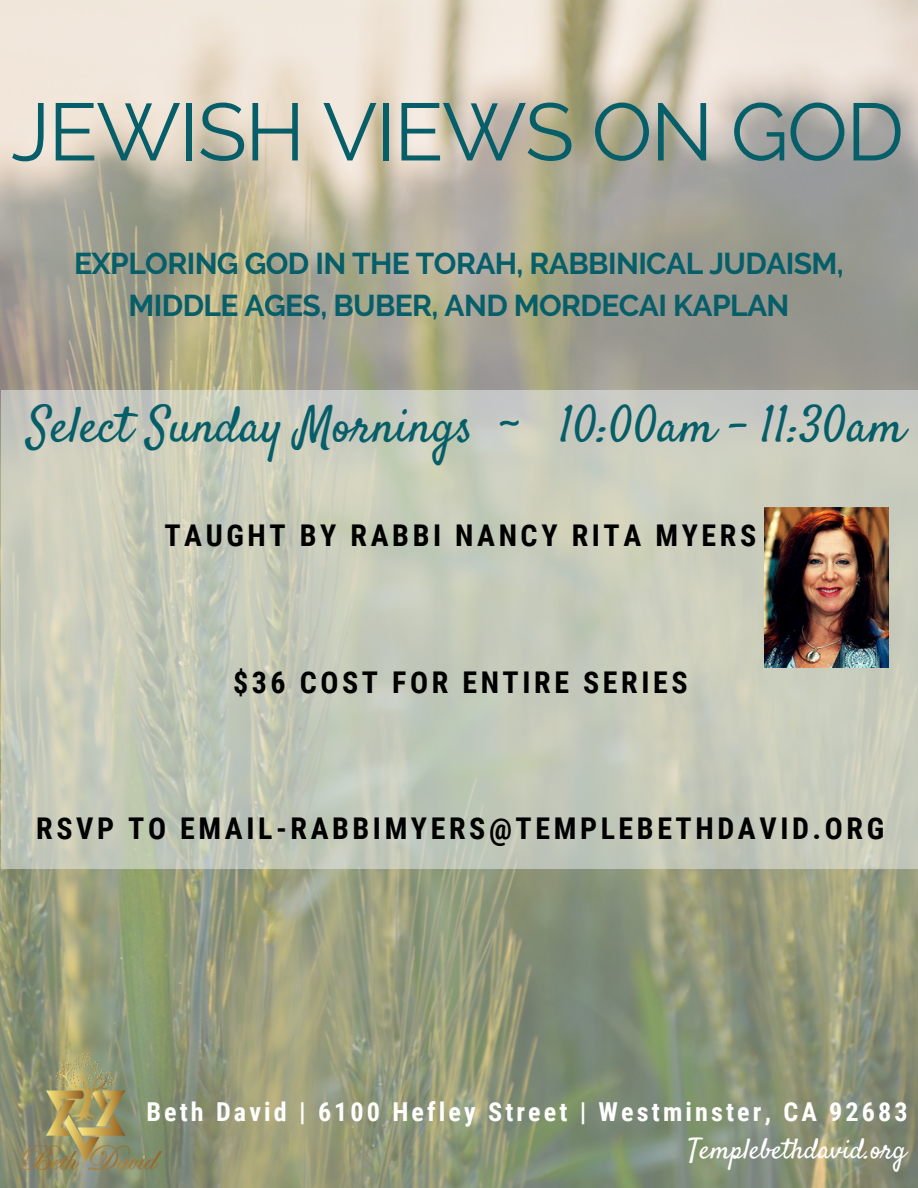
<style>
.page{position:relative;width:918px;height:1188px;background:#fff}
.page>*{position:absolute;margin:0;border:0;box-sizing:border-box;transform-origin:0 0}
.t1{font:81px "Raleway";letter-spacing:-.02em;color:#065e69}
.t2{font:49.95px "Satisfy";color:#065e69}
.t3{font:700 30px "Roboto Condensed";letter-spacing:.12em;color:#000}
.t4{font:700 30px/41.7px "Raleway";letter-spacing:-.02em;color:#065e69;text-align:center}
.t5{font:28.5px "Satisfy";color:#fff}
.t6{font:700 26.1px "Roboto Condensed";letter-spacing:.12em;color:#fff}
</style>
<div class="page">
<img style="left:0;top:0;width:918px;height:1188px">
<svg style="left:1px;top:390px;width:917px;height:479px;background:#c6caba"></svg>
<img style="left:21px;top:1054px;width:141px;height:115px">
<img style="left:764px;top:507px;width:124px;height:160px">
<p class="t1" style="left:11px;top:84px;width:895px">JEWISH VIEWS ON GOD</p>
<p class="t4" style="left:74px;top:243px;width:771px">EXPLORING GOD IN THE TORAH, RABBINICAL JUDAISM,<br>MIDDLE AGES, BUBER, AND MORDECAI KAPLAN</p>
<p class="t2" style="left:27px;top:395px;width:879px">Select Sunday Mornings ~ 10:00am - 11:30am</p>
<p class="t3" style="left:164px;top:519px;width:593px">TAUGHT BY RABBI NANCY RITA MYERS</p>
<p class="t3" style="left:233px;top:665px;width:456px">$36 COST FOR ENTIRE SERIES</p>
<p class="t3" style="left:36px;top:811px;width:849px">RSVP TO EMAIL-RABBIMYERS@TEMPLEBETHDAVID.ORG</p>
<p class="t6" style="left:146px;top:1096px;width:763px">Beth David | 6100 Hefley Street | Westminster, CA 92683</p>
<p class="t5" style="left:688px;top:1131px;width:220px">Templebethdavid.org</p>
</div>
